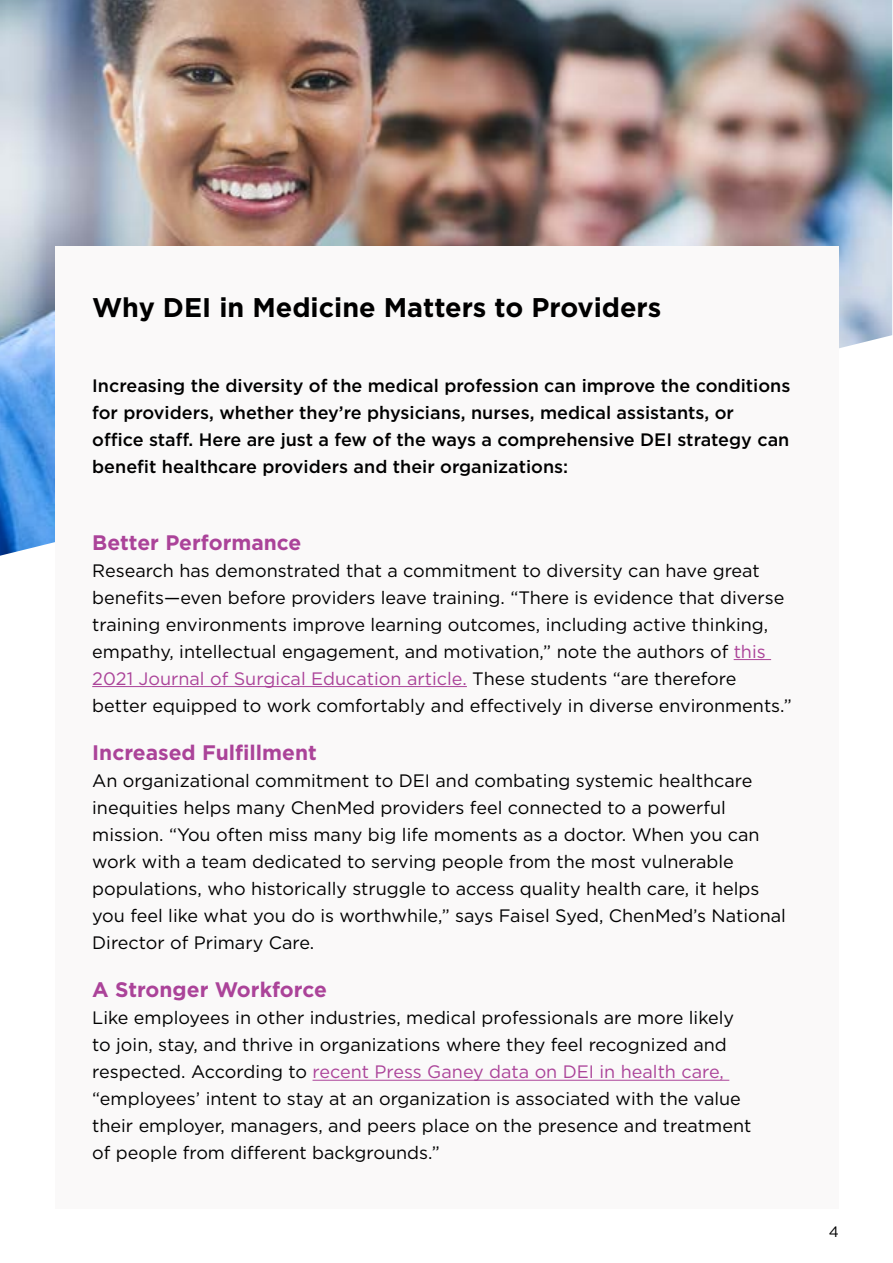
<style>
.page{position:relative;width:893px;height:1263px;background:#fff}
.page>*{position:absolute;margin:0;border:0;box-sizing:border-box;transform-origin:0 0}
.t1{font:700 27px "Gotham";color:#000}
.t2{font:700 21px "Gotham";color:#ab4399}
.t3{font:18px/27px "Gotham";color:#000}
.t4{font:500 18px/27px "Gotham";color:#000}
.t5{font:15px "Gotham";color:#000}
.s1{color:#ab4399}
</style>
<div class="page">
<img style="left:0;top:0;width:892px;height:556px">
<div style="left:55px;top:246px;width:783px;height:962px;background:#faf9f9"></div>
<hr style="left:734px;top:659px;width:37px;height:1px;background:#ab4399">
<hr style="left:92px;top:686px;width:375px;height:1px;background:#ab4399">
<hr style="left:313px;top:1080px;width:416px;height:1px;background:#ab4399">
<h1 class="t1" style="left:92px;top:289px;width:571px">Why DEI in Medicine Matters to Providers</h1>
<p class="t4" style="left:92px;top:372px;width:700px">Increasing the diversity of the medical profession can improve the conditions for providers, whether they’re physicians, nurses, medical assistants, or<br>office staff. Here are just a few of the ways a comprehensive DEI strategy can benefit healthcare providers and their organizations:</p>
<p class="t2" style="left:92px;top:528px;width:211px">Better Performance</p>
<p class="t3" style="left:92px;top:556px;width:701px">Research has demonstrated that a commitment to diversity can have great benefits—even before providers leave training. “There is evidence that diverse training environments improve learning outcomes, including active thinking, empathy, intellectual engagement, and motivation,” note the authors of <span class="s1">this 2021 Journal of Surgical Education article.</span> These students “are therefore better equipped to work comfortably and effectively in diverse environments.”</p>
<p class="t2" style="left:92px;top:739px;width:226px">Increased Fulfillment</p>
<p class="t3" style="left:92px;top:767px;width:695px">An organizational commitment to DEI and combating systemic healthcare inequities helps many ChenMed providers feel connected to a powerful mission. “You often miss many big life moments as a doctor. When you can work with a team dedicated to serving people from the most vulnerable populations, who historically struggle to access quality health care, it helps you feel like what you do is worthwhile,” says Faisel Syed, ChenMed’s National Director of Primary Care.</p>
<p class="t2" style="left:92px;top:976px;width:236px">A Stronger Workforce</p>
<p class="t3" style="left:92px;top:1004px;width:661px">Like employees in other industries, medical professionals are more likely to join, stay, and thrive in organizations where they feel recognized and respected. According to <span class="s1">recent Press Ganey data on DEI in health care, </span>“employees’ intent to stay at an organization is associated with the value their employer, managers, and peers place on the presence and treatment of people from different backgrounds.”</p>
<p class="t5" style="left:829px;top:1222px;width:12px">4</p>
</div>
